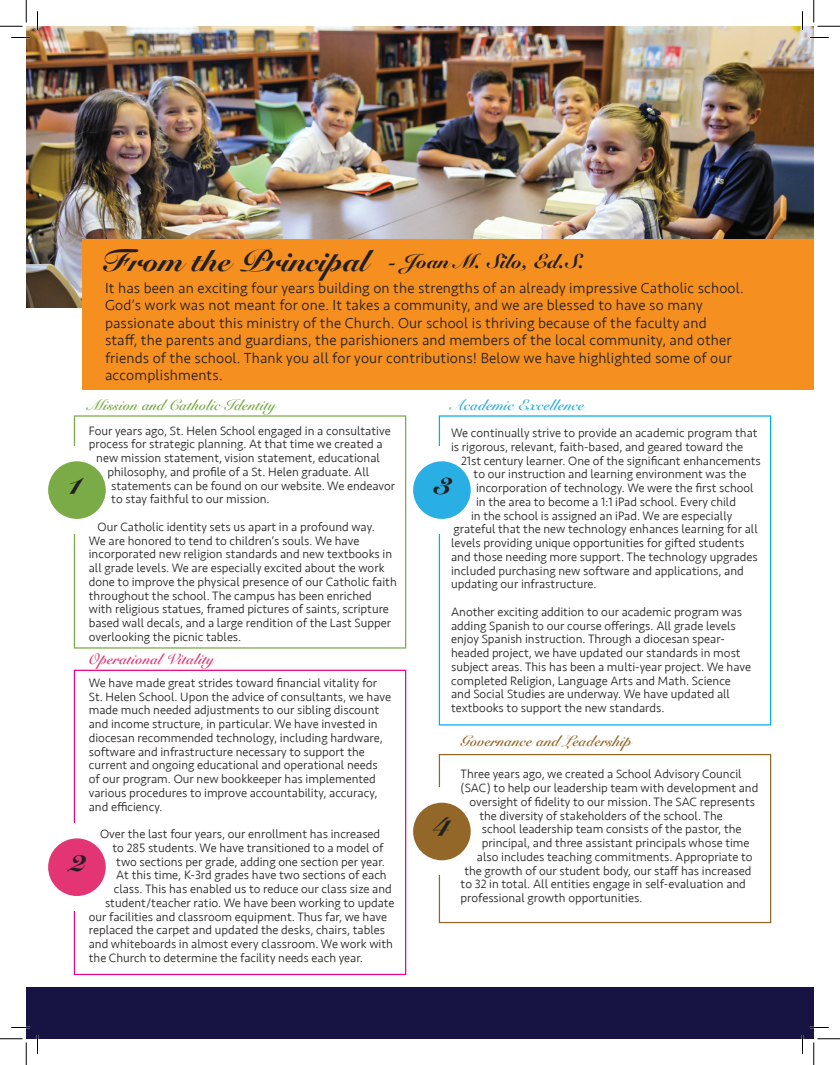
<style>
.page{position:relative;width:840px;height:1065px;background:#fff}
.page>*{position:absolute;margin:0;border:0;box-sizing:border-box;transform-origin:0 0}
.t1{font:900 30px "Snell Roundhand";color:#231f20}
.t2{font:900 20px "Snell Roundhand";color:#231f20}
.t3{font:300 15px/17.5px "Seravek";letter-spacing:.01em;color:#231f20}
.t4{font:700 15px "Snell Roundhand";letter-spacing:.01em;color:#7aab46}
.t5{font:700 15px "Snell Roundhand";letter-spacing:.01em;color:#926728}
.t6{font:700 15px "Snell Roundhand";letter-spacing:.01em;color:#e33474}
.t7{font:700 15px "Snell Roundhand";letter-spacing:.01em;color:#2aafe4}
.t8{font:300 12.5px/13.8px "Seravek";color:#231f20}
.s1{font-size:30px}
</style>
<div class="page">
<div style="left:74px;top:415px;width:332px;height:234px;border:1px solid #7aab46"></div>
<div style="left:56px;top:446px;width:41px;height:88px;background:#fff"></div>
<div style="left:439px;top:415px;width:332px;height:311px;border:1px solid #00aeef"></div>
<img style="left:26px;top:26px;width:788px;height:281px">
<div style="left:82px;top:239px;width:732px;height:151px;background:#f58f20"></div>
<div style="left:74px;top:670px;width:332px;height:305px;border:1px solid #ed028c"></div>
<div style="left:439px;top:754px;width:332px;height:169px;border:1px solid #926728"></div>
<div style="left:420px;top:446px;width:42px;height:88px;background:#fff"></div>
<div style="left:56px;top:823px;width:41px;height:88px;background:#fff"></div>
<div style="left:420px;top:788px;width:42px;height:87px;background:#fff"></div>
<div style="left:48px;top:461px;width:58px;height:58px;background:#7aab46;border-radius:50%"></div>
<div style="left:413px;top:461px;width:58px;height:58px;background:#2aafe4;border-radius:50%"></div>
<div style="left:48px;top:838px;width:58px;height:58px;background:#e33474;border-radius:50%"></div>
<div style="left:413px;top:803px;width:58px;height:57px;background:#926728;border-radius:50%"></div>
<div style="left:26px;top:987px;width:788px;height:52px;background:#171342"></div>
<svg style="left:11px;top:37px;width:19px;height:1px"></svg>
<svg style="left:810px;top:37px;width:19px;height:1px"></svg>
<svg style="left:11px;top:1027px;width:19px;height:1px"></svg>
<svg style="left:810px;top:1027px;width:19px;height:1px"></svg>
<svg style="left:37px;top:11px;width:1px;height:19px"></svg>
<svg style="left:37px;top:1035px;width:1px;height:19px"></svg>
<svg style="left:802px;top:11px;width:1px;height:19px"></svg>
<svg style="left:802px;top:1035px;width:1px;height:19px"></svg>
<svg style="left:0;top:0;width:27px;height:27px"></svg>
<svg style="left:0;top:1039px;width:27px;height:26px"></svg>
<svg style="left:814px;top:0;width:26px;height:27px"></svg>
<svg style="left:814px;top:1039px;width:26px;height:26px"></svg>
<h2 class="t2" style="left:102px;top:249px;width:483px"><span class="s1">From the Principal</span> - Joan M. Silo, Ed.S.</h2>
<p class="t3" style="left:105px;top:279px;width:640px">It has been an exciting four years building on the strengths of an already impressive Catholic school.<br>God’s work was not meant for one. It takes a community, and we are blessed to have so many passionate about this ministry of the Church. Our school is thriving because of the faculty and<br>staff, the parents and guardians, the parishioners and members of the local community, and other friends of the school. Thank you all for your contributions! Below we have highlighted some of our accomplishments.</p>
<p class="t4" style="left:89px;top:392px;width:189px">Mission and Catholic Identity</p>
<p class="t7" style="left:451px;top:392px;width:135px">Academic Excellence</p>
<p class="t8" style="left:89px;top:424px;width:303px">Four years ago, St. Helen School engaged in a consultative</p>
<p class="t8" style="left:89px;top:438px;width:295px">process for strategic planning. At that time we created a</p>
<p class="t8" style="left:96px;top:451px;width:285px">new mission statement, vision statement, educational</p>
<p class="t8" style="left:108px;top:465px;width:263px">philosophy, and profile of a St. Helen graduate. All</p>
<p class="t8" style="left:111px;top:479px;width:286px">statements can be found on our website. We endeavor</p>
<p class="t8" style="left:111px;top:493px;width:160px">to stay faithful to our mission.</p>
<p class="t8" style="left:89px;top:520px;width:310px;text-indent:9px">Our Catholic identity sets us apart in a profound way.<br>We are honored to tend to children’s souls. We have incorporated new religion standards and new textbooks in all grade levels. We are especially excited about the work done to improve the physical presence of our Catholic faith throughout the school. The campus has been enriched with religious statues, framed pictures of saints, scripture based wall decals, and a large rendition of the Last Supper overlooking the picnic tables.</p>
<p class="t8" style="left:451px;top:426px;width:308px">We continually strive to provide an academic program that is rigorous, relevant, faith-based, and geared toward the</p>
<p class="t8" style="left:461px;top:454px;width:301px">21st century learner. One of the significant enhancements</p>
<p class="t8" style="left:474px;top:468px;width:274px">to our instruction and learning environment was the</p>
<p class="t8" style="left:476px;top:481px;width:279px">incorporation of technology. We were the first school</p>
<p class="t8" style="left:476px;top:495px;width:261px">in the area to become a 1:1 iPad school. Every child</p>
<p class="t8" style="left:471px;top:509px;width:263px">in the school is assigned an iPad. We are especially</p>
<p class="t8" style="left:454px;top:523px;width:306px">grateful that the new technology enhances learning for all</p>
<p class="t8" style="left:451px;top:536px;width:295px">levels providing unique opportunities for gifted students</p>
<p class="t8" style="left:451px;top:550px;width:308px">and those needing more support. The technology upgrades</p>
<p class="t8" style="left:451px;top:564px;width:294px">included purchasing new software and applications, and</p>
<p class="t8" style="left:451px;top:578px;width:147px">updating our infrastructure.</p>
<p class="t8" style="left:451px;top:605px;width:302px">Another exciting addition to our academic program was adding Spanish to our course offerings. All grade levels enjoy Spanish instruction. Through a diocesan spear&shy;headed project, we have updated our standards in most subject areas. This has been a multi-year project. We have completed Religion, Language Arts and Math. Science and Social Studies are underway. We have updated all textbooks to support the new standards.</p>
<h1 class="t1" style="left:69px;top:466px;width:14px">1</h1>
<h1 class="t1" style="left:434px;top:466px;width:19px">3</h1>
<p class="t6" style="left:89px;top:646px;width:127px">Operational Vitality</p>
<p class="t8" style="left:89px;top:676px;width:304px">We have made great strides toward financial vitality for St. Helen School. Upon the advice of consultants, we have made much needed adjustments to our sibling discount and income structure, in particular. We have invested in diocesan recommended technology, including hardware, software and infrastructure necessary to support the current and ongoing educational and operational needs of our program. Our new bookkeeper has implemented various procedures to improve accountability, accuracy, and efficiency.</p>
<p class="t8" style="left:100px;top:827px;width:282px">Over the last four years, our enrollment has increased</p>
<p class="t8" style="left:113px;top:841px;width:272px">to 285 students. We have transitioned to a model of</p>
<p class="t8" style="left:116px;top:855px;width:270px">two sections per grade, adding one section per year.</p>
<p class="t8" style="left:116px;top:868px;width:272px">At this time, K-3rd grades have two sections of each</p>
<p class="t8" style="left:114px;top:882px;width:280px">class. This has enabled us to reduce our class size and</p>
<p class="t8" style="left:105px;top:896px;width:291px">student/teacher ratio. We have been working to update</p>
<p class="t8" style="left:89px;top:910px;width:300px">our facilities and classroom equipment. Thus far, we have</p>
<p class="t8" style="left:89px;top:923px;width:298px">replaced the carpet and updated the desks, chairs, tables</p>
<p class="t8" style="left:89px;top:937px;width:306px">and whiteboards in almost every classroom. We work with</p>
<p class="t8" style="left:89px;top:951px;width:276px">the Church to determine the facility needs each year.</p>
<p class="t5" style="left:461px;top:728px;width:172px">Governance and Leadership</p>
<p class="t8" style="left:461px;top:767px;width:282px">Three years ago, we created a School Advisory Council</p>
<p class="t8" style="left:461px;top:781px;width:299px">(SAC) to help our leadership team with development and</p>
<p class="t8" style="left:469px;top:795px;width:287px">oversight of fidelity to our mission. The SAC represents</p>
<p class="t8" style="left:479px;top:809px;width:245px">the diversity of stakeholders of the school. The</p>
<p class="t8" style="left:482px;top:822px;width:261px">school leadership team consists of the pastor, the</p>
<p class="t8" style="left:482px;top:836px;width:269px">principal, and three assistant principals whose time</p>
<p class="t8" style="left:477px;top:850px;width:277px">also includes teaching commitments. Appropriate to</p>
<p class="t8" style="left:464px;top:864px;width:289px">the growth of our student body, our staff has increased</p>
<p class="t8" style="left:461px;top:877px;width:287px">to 32 in total. All entities engage in self-evaluation and</p>
<p class="t8" style="left:461px;top:891px;width:183px">professional growth opportunities.</p>
<h1 class="t1" style="left:433px;top:808px;width:19px">4</h1>
<h1 class="t1" style="left:69px;top:843px;width:19px">2</h1>
</div>
